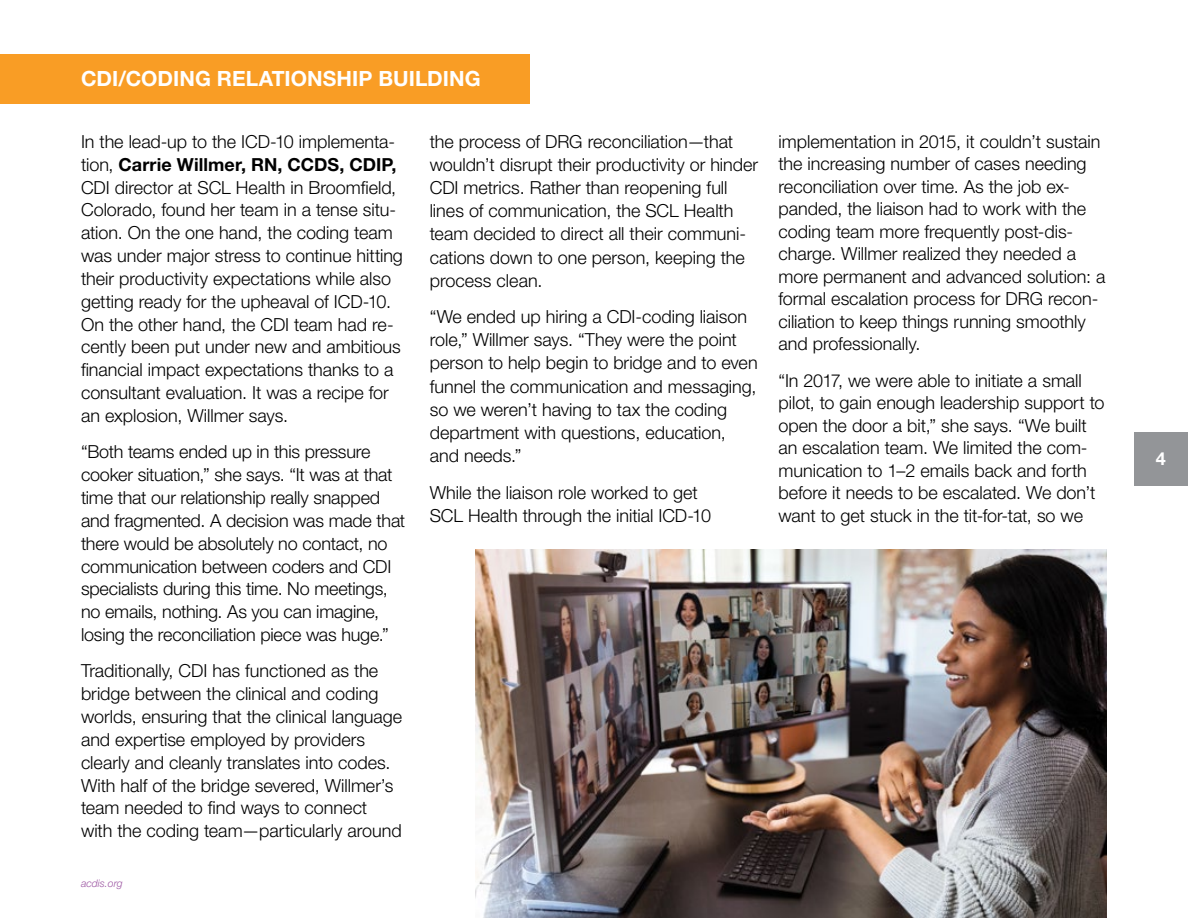
<style>
.page{position:relative;width:1188px;height:918px;background:#fff}
.page>*{position:absolute;margin:0;border:0;box-sizing:border-box;transform-origin:0 0}
.t1{font:700 21px "Helvetica Neue LT Std";letter-spacing:.005em;color:#fff}
.t2{font:300 18px/22.8px "Helvetica Neue LT Std";letter-spacing:-.005em;color:#000}
.t3{font:700 18px "Helvetica Neue LT Std";color:#fff}
.t4{font:italic 300 10.5px "Helvetica Neue LT Std";color:#9d57a3}
.s1{font-weight:700}
</style>
<div class="page">
<div style="left:1134px;top:432px;width:54px;height:54px;background:#939598"></div>
<div style="left:0;top:54px;width:529px;height:50px;background:#f99d25"></div>
<img style="left:475px;top:550px;width:632px;height:368px">
<p class="t1" style="left:81px;top:66px;width:401px">CDI/CODING RELATIONSHIP BUILDING</p>
<p class="t2" style="left:81px;top:130px;width:323px">In the lead-up to the ICD-10 implementa&shy;tion, <span class="s1">Carrie Willmer, RN, CCDS, CDIP, </span>CDI director at SCL Health in Broomfield, Colorado, found her team in a tense situ&shy;ation. On the one hand, the coding team was under major stress to continue hitting their productivity expectations while also getting ready for the upheaval of ICD-10.<br>On the other hand, the CDI team had re&shy;cently been put under new and ambitious financial impact expectations thanks to a consultant evaluation. It was a recipe for an explosion, Willmer says.</p>
<p class="t2" style="left:81px;top:440px;width:326px">“Both teams ended up in this pressure cooker situation,” she says. “It was at that time that our relationship really snapped and fragmented. A decision was made that there would be absolutely no contact, no communication between coders and CDI specialists during this time. No meetings, no emails, nothing. As you can imagine, losing the reconciliation piece was huge.”</p>
<p class="t2" style="left:81px;top:659px;width:323px">Traditionally, CDI has functioned as the bridge between the clinical and coding worlds, ensuring that the clinical language and expertise employed by providers clearly and cleanly translates into codes.<br>With half of the bridge severed, Willmer’s team needed to find ways to connect with the coding team—particularly around</p>
<p class="t4" style="left:81px;top:877px;width:43px">acdis.org</p>
<p class="t2" style="left:430px;top:130px;width:330px">the process of DRG reconciliation—that wouldn’t disrupt their productivity or hinder CDI metrics. Rather than reopening full lines of communication, the SCL Health team decided to direct all their communi&shy;cations down to one person, keeping the process clean.</p>
<p class="t2" style="left:430px;top:305px;width:329px">“We ended up hiring a CDI-coding liaison role,” Willmer says. “They were the point person to help begin to bridge and to even funnel the communication and messaging, so we weren’t having to tax the coding department with questions, education, and needs.”</p>
<p class="t2" style="left:430px;top:480px;width:283px">While the liaison role worked to get<br>SCL Health through the initial ICD-10</p>
<p class="t2" style="left:778px;top:130px;width:328px">implementation in 2015, it couldn’t sustain the increasing number of cases needing reconciliation over time. As the job ex&shy;panded, the liaison had to work with the coding team more frequently post-dis&shy;charge. Willmer realized they needed a more permanent and advanced solution: a formal escalation process for DRG recon&shy;ciliation to keep things running smoothly and professionally.</p>
<p class="t2" style="left:778px;top:368px;width:328px">“In 2017, we were able to initiate a small pilot, to gain enough leadership support to open the door a bit,” she says. “We built an escalation team. We limited the com&shy;munication to 1–2 emails back and forth before it needs to be escalated. We don’t want to get stuck in the tit-for-tat, so we</p>
<p class="t3" style="left:1156px;top:448px;width:12px">4</p>
</div>
